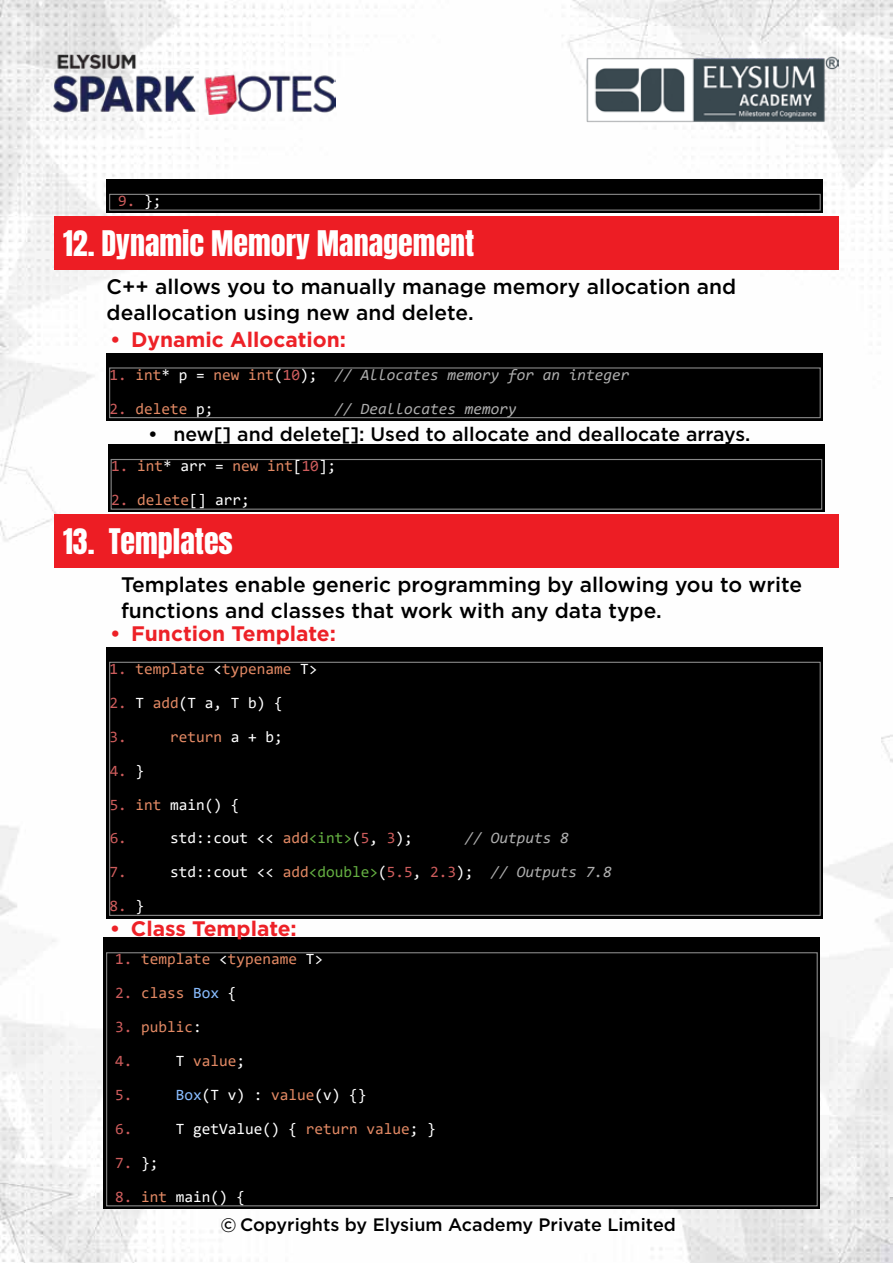
<style>
.page{position:relative;width:893px;height:1263px;background:#fff}
.page>*{position:absolute;margin:0;border:0;box-sizing:border-box;transform-origin:0 0}
.t1{font:30px "Anton";color:#fff}
.t2{font:500 21px/25.2px "Gotham";color:#000}
.t3{font:700 21px "Gotham";color:#ed2127}
.t4{font:500 19.5px "Gotham";color:#000}
.t5{font:500 18px "Gotham";color:#000}
.t6{font:15.75px/33.9px "Consolas";color:#fff}
.t7{font:15.75px/33.9px "Consolas";color:#e28964}
.t8{font:italic 15.75px "Consolas";color:#aeaeae}
.t9{font:15.75px "Consolas";color:#cd5c5c}
.s1{color:#fff}
.s2{font-style:normal;color:#cd5c5c}
.s3{font-style:normal;color:#e28964}
.s4{font-style:normal;color:#fff}
.s5{color:#cd5c5c}
.s6{color:#e28964}
.s7{color:#65b042}
.s8{font-style:italic;color:#aeaeae}
.s9{color:#89bdff}
.s10{font-size:19.5px}
</style>
<div class="page">
<img style="left:0;top:0;width:893px;height:1263px">
<img style="left:54px;top:54px;width:281px;height:61px">
<img style="left:585px;top:54px;width:254px;height:69px">
<div style="left:107px;top:353px;width:716px;height:68px;background:#000"></div>
<div style="left:109px;top:367px;width:712px;height:51px;border:1px solid #888"></div>
<div style="left:107px;top:179px;width:716px;height:34px;background:#000"></div>
<div style="left:109px;top:194px;width:712px;height:17px;border:1px solid #888"></div>
<div style="left:108px;top:444px;width:717px;height:68px;background:#000"></div>
<div style="left:111px;top:459px;width:711px;height:51px;border:1px solid #888"></div>
<div style="left:107px;top:647px;width:716px;height:271px;background:#000"></div>
<div style="left:109px;top:662px;width:712px;height:254px;border:1px solid #888"></div>
<div style="left:104px;top:938px;width:716px;height:271px;background:#000"></div>
<div style="left:106px;top:952px;width:712px;height:254px;border:1px solid #888"></div>
<div style="left:55px;top:217px;width:784px;height:53px;background:#ed1d24"></div>
<div style="left:55px;top:515px;width:784px;height:53px;background:#ed1d24"></div>
<p class="t9" style="left:118px;top:190px;width:45px">9. <span class="s1">};</span></p>
<h1 class="t1" style="left:63px;top:228px;width:413px">12. Dynamic Memory Management</h1>
<p class="t2" style="left:107px;top:274px;width:631px">C++ allows you to manually manage memory allocation and deallocation using new and delete.</p>
<p class="t3" style="left:110px;top:326px;width:237px">• Dynamic Allocation:</p>
<p class="t8" style="left:110px;top:364px;width:521px"><span class="s2">1.</span> <span class="s3">int</span><span class="s4">* p =</span> <span class="s3">new int</span><span class="s4">(</span><span class="s2">10</span><span class="s4">);</span> // Allocates memory for an integer</p>
<p class="t7" style="left:110px;top:391px;width:105px"><span class="s5">2.</span> delete <span class="s1">p;</span></p>
<p class="t8" style="left:335px;top:398px;width:183px">// Deallocates memory</p>
<p class="t4" style="left:148px;top:421px;width:604px">• new[] and delete[]: Used to allocate and deallocate arrays.</p>
<p class="t7" style="left:111px;top:449px;width:227px"><span class="s5">1.</span> int<span class="s1">* arr =</span> new int<span class="s1">[</span><span class="s5">10</span><span class="s1">];</span></p>
<p class="t7" style="left:111px;top:483px;width:140px"><span class="s5">2.</span> delete<span class="s1">[] arr;</span></p>
<h1 class="t1" style="left:63px;top:526px;width:171px">13. Templates</h1>
<p class="t2" style="left:121px;top:572px;width:683px">Templates enable generic programming by allowing you to write functions and classes that work with any data type.</p>
<p class="t3" style="left:110px;top:620px;width:227px">• Function Template:</p>
<p class="t7" style="left:110px;top:651px;width:209px"><span class="s5">1.</span> template <span class="s1">&lt;</span>typename <span class="s1">T&gt;</span></p>
<p class="t6" style="left:110px;top:685px;width:175px"><span class="s5">2.</span> T <span class="s6">add</span>(T a, T b) {<br><span class="s5">3.</span></p>
<p class="t7" style="left:170px;top:719px;width:114px">return <span class="s1">a + b;</span></p>
<p class="t9" style="left:110px;top:760px;width:36px">4. <span class="s1">}</span></p>
<p class="t6" style="left:110px;top:787px;width:131px"><span class="s5">5.</span> <span class="s6">int</span> main() {<br><span class="s5">6.</span></p>
<p class="t6" style="left:170px;top:821px;width:244px">std::cout &lt;&lt; <span class="s6">add</span><span class="s7">&lt;int&gt;</span>(<span class="s5">5</span>, <span class="s5">3</span>);</p>
<p class="t8" style="left:465px;top:827px;width:105px">// Outputs 8</p>
<p class="t9" style="left:110px;top:861px;width:19px">7.</p>
<p class="t6" style="left:170px;top:855px;width:443px">std::cout &lt;&lt; <span class="s6">add</span><span class="s7">&lt;double&gt;</span>(<span class="s5">5.5</span>, <span class="s5">2.3</span>); <span class="s8">// Outputs 7.8</span></p>
<p class="t9" style="left:110px;top:895px;width:36px">8. <span class="s1">}</span></p>
<p class="t7" style="left:115px;top:942px;width:209px"><span class="s5">1.</span> template <span class="s1">&lt;</span>typename <span class="s1">T&gt;</span></p>
<p class="t7" style="left:115px;top:976px;width:123px"><span class="s5">2.</span> class <span class="s9">Box</span> <span class="s1">{</span></p>
<p class="t7" style="left:115px;top:1010px;width:88px"><span class="s5">3.</span> public<span class="s1">:<br></span><span class="s5">4.</span></p>
<p class="t3" style="left:110px;top:914px;width:189px">• Class Template:</p>
<p class="t7" style="left:176px;top:1043px;width:71px"><span class="s1">T</span> value<span class="s1">;</span></p>
<p class="t9" style="left:115px;top:1084px;width:19px">5.</p>
<p class="t6" style="left:176px;top:1077px;width:192px"><span class="s9">Box</span>(T v) : <span class="s6">value</span>(v) {}</p>
<p class="t9" style="left:115px;top:1118px;width:19px">6.</p>
<p class="t6" style="left:176px;top:1111px;width:261px">T getValue() { <span class="s6">return value</span>; }</p>
<p class="t9" style="left:115px;top:1152px;width:45px">7. <span class="s1">};</span></p>
<p class="t6" style="left:115px;top:1179px;width:131px"><span class="s5">8.</span> <span class="s6">int</span> main() {</p>
<p class="t5" style="left:220px;top:1213px;width:457px"><span class="s10">©</span> Copyrights by Elysium Academy Private Limited</p>
</div>
